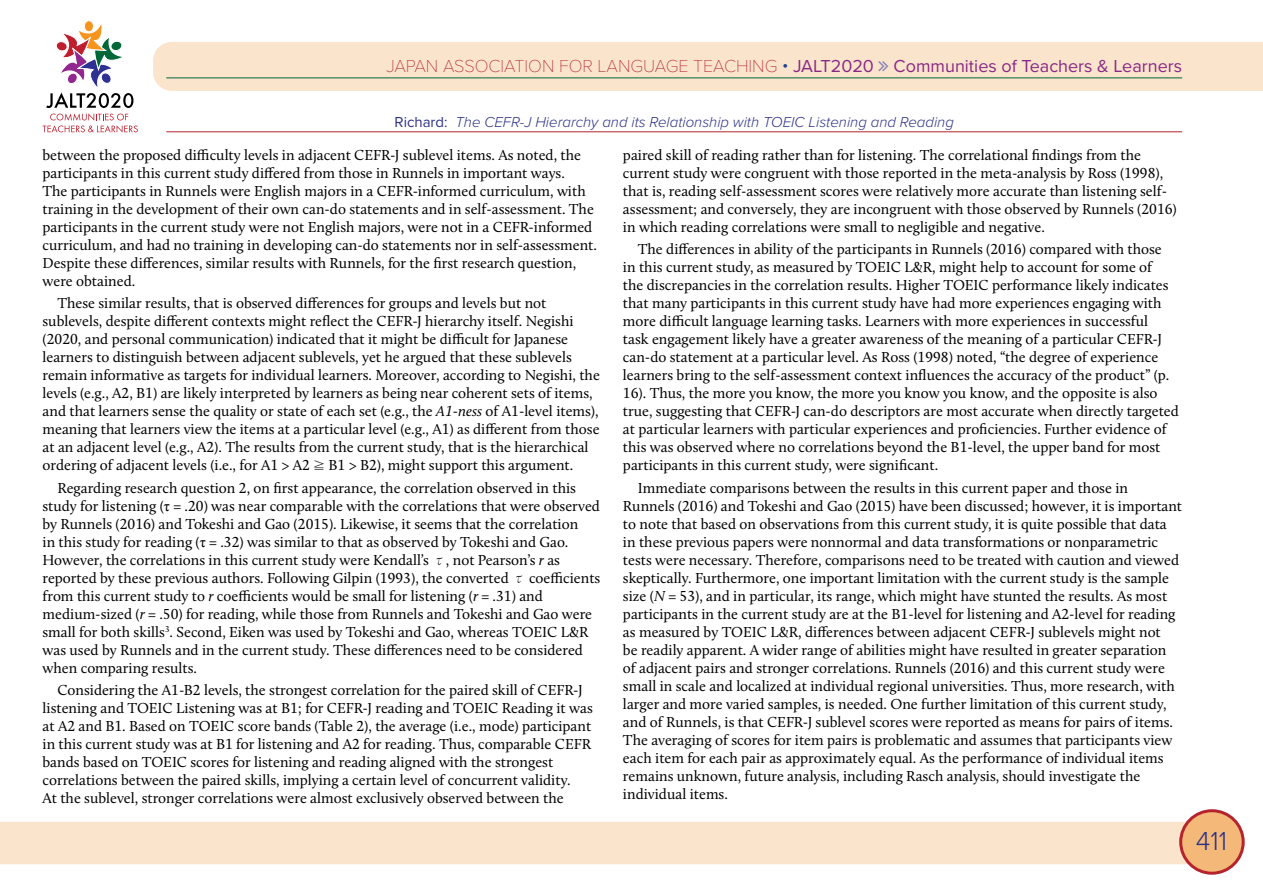
<style>
.page{position:relative;width:1263px;height:893px;background:#fff}
.page>*{position:absolute;margin:0;border:0;box-sizing:border-box;transform-origin:0 0}
.t1{font:300 27px "Proxima Nova";color:#2d3287}
.t2{font:18px "Proxima Nova";color:#892986}
.t3{font:15px/18px "Calluna";color:#000}
.t4{font:italic 300 15px "Proxima Nova";color:#2d3287}
.s1{font-family:"Proxima Nova T";font-weight:100;color:#b5232d}
.s2{font-weight:300;color:#24408f}
.s3{font-weight:400;font-style:normal}
.s4{font-style:italic}
.s5{font-family:"Heisei Min Std W3";font-size:12px}
.s6{font-family:"Times New Roman"}
.s7{font-family:"Heisei Min Std W3";font-size:13.5px}
</style>
<div class="page">
<div style="left:0;top:822px;width:1190px;height:42px;background:#fbe4cc"></div>
<div style="left:1181px;top:811px;width:62px;height:62px;background:#f4b979;border-radius:50%"></div>
<div style="left:1179px;top:809px;width:66px;height:66px;border:3px solid #b5232d;border-radius:50%"></div>
<div style="left:153px;top:42px;width:1110px;height:49px;background:#fbe4cc"></div>
<hr style="left:166px;top:78px;width:1016px;height:1px;background:#026537">
<hr style="left:166px;top:132px;width:1016px;height:1px;background:#b5232d">
<div style="left:84px;top:20px;width:10px;height:12px;border:1px solid #fff;border-radius:50%"></div>
<svg style="left:43px;top:22px;width:95px;height:111px"></svg>
<svg style="left:879px;top:61px;width:9px;height:10px"></svg>
<p class="t2" style="left:386px;top:52px;width:797px"><span class="s1">JAPAN ASSOCIATION FOR LANGUAGE TEACHING</span> <span class="s2">•</span> JALT2020 Communities of Teachers &amp; Learners</p>
<p class="t4" style="left:395px;top:111px;width:561px"><span class="s3">Richard:</span> The CEFR-J Hierarchy and its Relationship with TOEIC Listening and Reading</p>
<p class="t3" style="left:43px;top:146px;width:556px">between the proposed difficulty levels in adjacent CEFR-J sublevel items. As noted, the participants in this current study differed from those in Runnels in important ways.<br>The participants in Runnels were English majors in a CEFR-informed curriculum, with training in the development of their own can-do statements and in self-assessment. The participants in the current study were not English majors, were not in a CEFR-informed curriculum, and had no training in developing can-do statements nor in self-assessment.<br>Despite these differences, similar results with Runnels, for the first research question, were obtained.</p>
<p class="t3" style="left:43px;top:294px;width:559px;text-indent:15px">These similar results, that is observed differences for groups and levels but not sublevels, despite different contexts might reflect the CEFR-J hierarchy itself. Negishi (2020, and personal communication) indicated that it might be difficult for Japanese learners to distinguish between adjacent sublevels, yet he argued that these sublevels remain informative as targets for individual learners. Moreover, according to Negishi, the levels (e.g., A2, B1) are likely interpreted by learners as being near coherent sets of items, and that learners sense the quality or state of each set (e.g., the <span class="s4">A1-ness</span> of A1-level items), meaning that learners view the items at a particular level (e.g., A1) as different from those at an adjacent level (e.g., A2). The results from the current study, that is the hierarchical ordering of adjacent levels (i.e., for A1 &gt; A2 <span class="s5">≧</span> B1 &gt; B2), might support this argument.</p>
<p class="t3" style="left:43px;top:478px;width:559px;text-indent:15px">Regarding research question 2, on first appearance, the correlation observed in this study for listening (<span class="s6">τ</span> = .20) was near comparable with the correlations that were observed by Runnels (2016) and Tokeshi and Gao (2015). Likewise, it seems that the correlation<br>in this study for reading (<span class="s6">τ</span> = .32) was similar to that as observed by Tokeshi and Gao.<br>However, the correlations in this current study were Kendall’s <span class="s7">τ</span>, not Pearson’s <span class="s4">r</span> as reported by these previous authors. Following Gilpin (1993), the converted <span class="s7">τ</span> coefficients from this current study to <span class="s4">r</span> coefficients would be small for listening (<span class="s4">r</span> = .31) and medium-sized (<span class="s4">r</span> = .50) for reading, while those from Runnels and Tokeshi and Gao were small for both skills<sup>3</sup>. Second, Eiken was used by Tokeshi and Gao, whereas TOEIC L&amp;R was used by Runnels and in the current study. These differences need to be considered when comparing results.</p>
<p class="t3" style="left:43px;top:681px;width:552px;text-indent:15px">Considering the A1-B2 levels, the strongest correlation for the paired skill of CEFR-J listening and TOEIC Listening was at B1; for CEFR-J reading and TOEIC Reading it was at A2 and B1. Based on TOEIC score bands (Table 2), the average (i.e., mode) participant in this current study was at B1 for listening and A2 for reading. Thus, comparable CEFR bands based on TOEIC scores for listening and reading aligned with the strongest correlations between the paired skills, implying a certain level of concurrent validity.<br>At the sublevel, stronger correlations were almost exclusively observed between the</p>
<p class="t3" style="left:623px;top:146px;width:555px">paired skill of reading rather than for listening. The correlational findings from the current study were congruent with those reported in the meta-analysis by Ross (1998), that is, reading self-assessment scores were relatively more accurate than listening self&shy;assessment; and conversely, they are incongruent with those observed by Runnels (2016) in which reading correlations were small to negligible and negative.</p>
<p class="t3" style="left:623px;top:240px;width:557px;text-indent:15px">The differences in ability of the participants in Runnels (2016) compared with those<br>in this current study, as measured by TOEIC L&amp;R, might help to account for some of<br>the discrepancies in the correlation results. Higher TOEIC performance likely indicates that many participants in this current study have had more experiences engaging with more difficult language learning tasks. Learners with more experiences in successful<br>task engagement likely have a greater awareness of the meaning of a particular CEFR-J can-do statement at a particular level. As Ross (1998) noted, “the degree of experience learners bring to the self-assessment context influences the accuracy of the product” (p.<br>16). Thus, the more you know, the more you know you know, and the opposite is also true, suggesting that CEFR-J can-do descriptors are most accurate when directly targeted at particular learners with particular experiences and proficiencies. Further evidence of this was observed where no correlations beyond the B1-level, the upper band for most participants in this current study, were significant.</p>
<p class="t3" style="left:623px;top:478px;width:561px;text-indent:15px">Immediate comparisons between the results in this current paper and those in Runnels (2016) and Tokeshi and Gao (2015) have been discussed; however, it is important to note that based on observations from this current study, it is quite possible that data in these previous papers were nonnormal and data transformations or nonparametric tests were necessary. Therefore, comparisons need to be treated with caution and viewed skeptically. Furthermore, one important limitation with the current study is the sample size (<span class="s4">N</span> = 53), and in particular, its range, which might have stunted the results. As most participants in the current study are at the B1-level for listening and A2-level for reading as measured by TOEIC L&amp;R, differences between adjacent CEFR-J sublevels might not<br>be readily apparent. A wider range of abilities might have resulted in greater separation of adjacent pairs and stronger correlations. Runnels (2016) and this current study were small in scale and localized at individual regional universities. Thus, more research, with larger and more varied samples, is needed. One further limitation of this current study, and of Runnels, is that CEFR-J sublevel scores were reported as means for pairs of items.<br>The averaging of scores for item pairs is problematic and assumes that participants view each item for each pair as approximately equal. As the performance of individual items remains unknown, future analysis, including Rasch analysis, should investigate the individual items.</p>
<h1 class="t1" style="left:1196px;top:820px;width:33px">411</h1>
</div>
